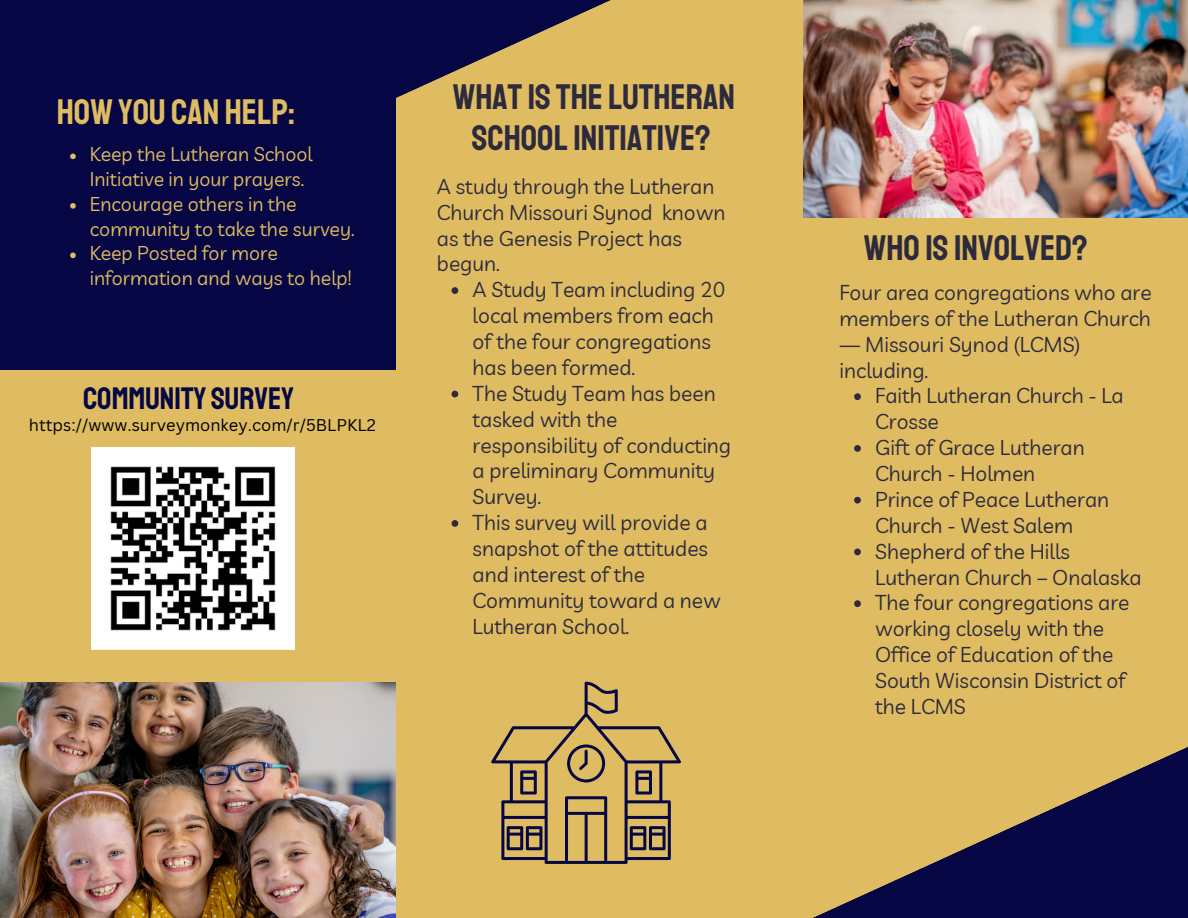
<style>
.page{position:relative;width:1188px;height:918px;background:#060644}
.page>*{position:absolute;margin:0;border:0;box-sizing:border-box;transform-origin:0 0}
.t1{font:36px/40.5px "Staatliches";color:#2d2a3d;text-align:center}
.t2{font:36px "Staatliches";color:#dfbc61}
.t3{font:31.5px "Staatliches";color:#060644}
.t4{font:21px/25.8px "Livvic";color:#2d2a3d}
.t5{font:19.5px/24.8px "Livvic";color:#dfbc61}
.t6{font:16.5px "Canva Sans";color:#000}
</style>
<div class="page">
<img style="left:0;top:681px;width:396px;height:237px">
<div style="left:0;top:370px;width:415px;height:311px;background:#dfbc61"></div>
<div style="left:396px;top:0;width:792px;height:918px;background:#dfbc61"></div>
<img style="left:804px;top:0;width:384px;height:218px">
<svg style="left:71px;top:0;width:540px;height:292px"></svg>
<svg style="left:813px;top:747px;width:375px;height:171px"></svg>
<img style="left:92px;top:447px;width:202px;height:203px">
<svg style="left:491px;top:682px;width:190px;height:182px"></svg>
<svg style="left:70px;top:154px;width:6px;height:5px"></svg>
<svg style="left:70px;top:203px;width:6px;height:6px"></svg>
<svg style="left:70px;top:253px;width:6px;height:5px"></svg>
<svg style="left:452px;top:287px;width:6px;height:7px"></svg>
<svg style="left:452px;top:391px;width:6px;height:6px"></svg>
<svg style="left:452px;top:520px;width:6px;height:7px"></svg>
<svg style="left:854px;top:393px;width:7px;height:7px"></svg>
<svg style="left:854px;top:445px;width:7px;height:7px"></svg>
<svg style="left:854px;top:497px;width:7px;height:7px"></svg>
<svg style="left:854px;top:549px;width:7px;height:6px"></svg>
<svg style="left:854px;top:600px;width:7px;height:7px"></svg>
<p class="t2" style="left:57px;top:90px;width:240px">HOWYOU CAN HELP:</p>
<p class="t5" style="left:90px;top:142px;width:224px">Keep the Lutheran School<br>Initiative in your prayers.</p>
<p class="t5" style="left:90px;top:191px;width:266px">Encourage others in the community to take the survey.</p>
<p class="t5" style="left:90px;top:241px;width:263px">Keep Posted for more information and ways to help!</p>
<p class="t3" style="left:83px;top:379px;width:213px">COMMUNITY SURVEY</p>
<p class="t6" style="left:29px;top:413px;width:349px">https://www.surveymonkey.com/r/5BLPKL2</p>
<p class="t1" style="left:453px;top:77px;width:284px">WHAT IS THE LUTHERAN<br>SCHOOLINITIATIVE?</p>
<p class="t4" style="left:437px;top:173px;width:290px">A study through the Lutheran<br>Church Missouri Synod known as the Genesis Project has begun.</p>
<p class="t4" style="left:473px;top:276px;width:254px">A Study Team including 20 local members from each of the four congregations has been formed.</p>
<p class="t4" style="left:473px;top:380px;width:260px">The Study Team has been tasked with the responsibility of conducting a preliminary Community<br>Survey.</p>
<p class="t4" style="left:473px;top:509px;width:250px">This survey will provide a snapshot of the attitudes and interest of the<br>Community toward a new<br>Lutheran School.</p>
<p class="t1" style="left:864px;top:228px;width:226px">WHO IS INVOLVED?</p>
<p class="t4" style="left:840px;top:279px;width:314px">Four area congregations who are members of the Lutheran Church</p>
<p class="t4" style="left:840px;top:331px;width:243px">— Missouri Synod (LCMS) including.</p>
<p class="t4" style="left:875px;top:383px;width:250px">Faith Lutheran Church - La<br>Crosse</p>
<p class="t4" style="left:875px;top:434px;width:211px">Gift of Grace Lutheran<br>Church - Holmen</p>
<p class="t4" style="left:875px;top:486px;width:236px">Prince of Peace Lutheran<br>Church - West Salem</p>
<p class="t4" style="left:875px;top:538px;width:268px">Shepherd of the Hills<br>Lutheran Church – Onalaska</p>
<p class="t4" style="left:875px;top:590px;width:256px">The four congregations are working closely with the<br>Office of Education of the<br>South Wisconsin District of the LCMS</p>
</div>
